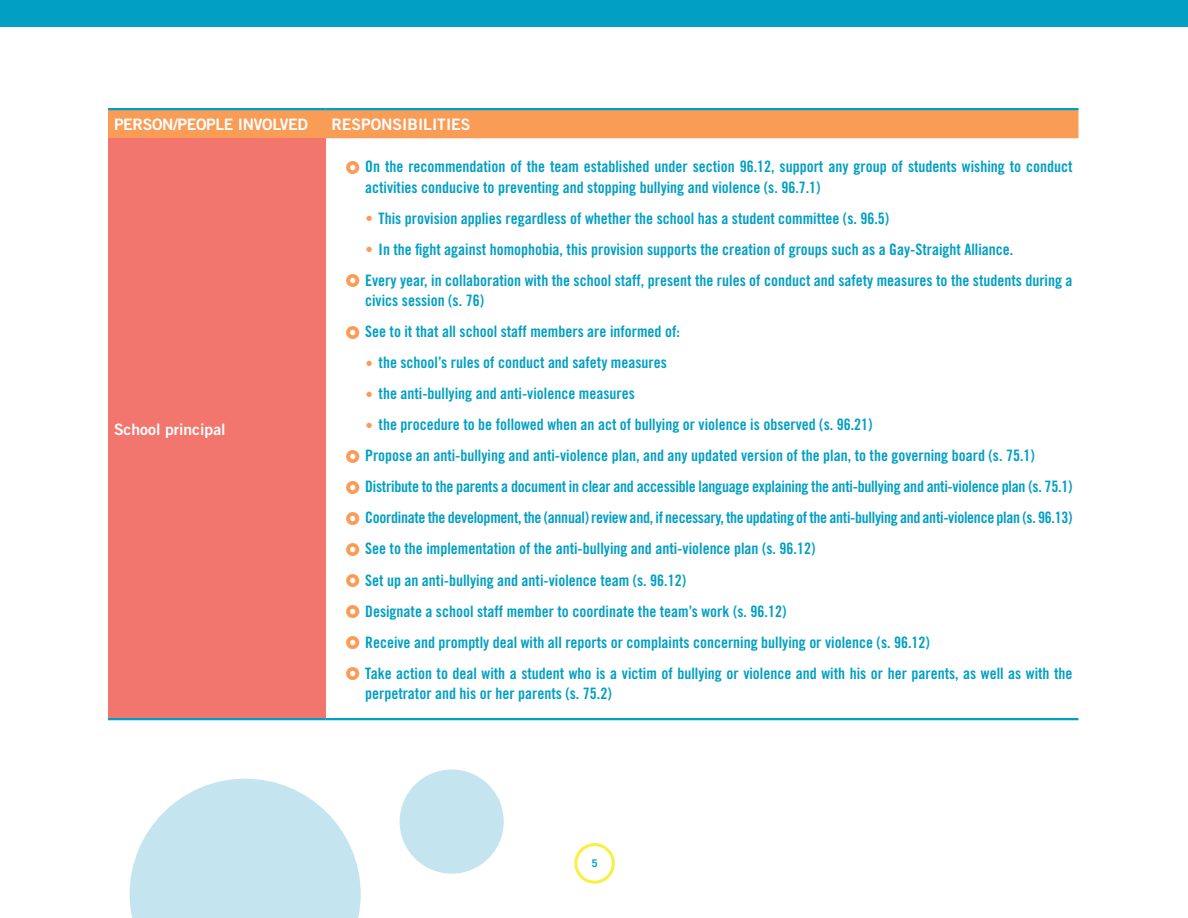
<style>
.page{position:relative;width:1188px;height:918px;background:#fff}
.page>*{position:absolute;margin:0;border:0;box-sizing:border-box;transform-origin:0 0}
.t1{font:15.75px/31px "Trade Gothic Bold Cond Twenty";color:#009fc3}
.t2{font:15.75px "Trade Gothic Bold Two";color:#fff}
.t3{font:15.75px "Trade Gothic Bold Two";letter-spacing:-.02em;color:#fff}
.t4{font:700 10.5px "Trade Gothic";color:#009fc3}
.s1{color:#f89c56}
</style>
<div class="page">
<div style="left:108px;top:110px;width:970px;height:28px;background:#f89c56"></div>
<div style="left:108px;top:138px;width:217px;height:581px;background:#f2766d"></div>
<hr style="left:108px;top:108px;width:217px;height:2px;background:#009fc3">
<hr style="left:325px;top:108px;width:754px;height:2px;background:#009fc3">
<hr style="left:108px;top:718px;width:217px;height:2px;background:#009fc3">
<hr style="left:325px;top:718px;width:754px;height:2px;background:#009fc3">
<div style="left:0;top:0;width:1188px;height:27px;background:#009fc3"></div>
<svg style="left:130px;top:779px;width:231px;height:139px"></svg>
<div style="left:400px;top:769px;width:104px;height:105px;background:#c4e5f0;border-radius:50%"></div>
<div style="left:574px;top:843px;width:41px;height:41px;border:3px solid #f8ef40;border-radius:50%"></div>
<p class="t3" style="left:114px;top:119px;width:195px">PERSON/PEOPLE INVOLVED</p>
<p class="t2" style="left:331px;top:119px;width:141px">RESPONSIBILITIES</p>
<p class="t2" style="left:114px;top:424px;width:113px">School principal</p>
<p class="t1" style="left:365px;top:158px;width:709px;line-height:20.2px">On the recommendation of the team established under section 96.12, support any group of students wishing to conduct activities conducive to preventing and stopping bullying and violence (s. 96.7.1)</p>
<p class="t1" style="left:365px;top:204px;width:526px"><span class="s1">•</span> This provision applies regardless of whether the school has a student committee (s. 96.5)</p>
<p class="t1" style="left:365px;top:235px;width:709px"><span class="s1">•</span> In the fight against homophobia, this provision supports the creation of groups such as a Gay-Straight Alliance.<br>Every year, in collaboration with the school staff, present the rules of conduct and safety measures to the students during a</p>
<p class="t1" style="left:365px;top:286px;width:316px">civics session (s. 76)<br>See to it that all school staff members are informed of:</p>
<p class="t1" style="left:365px;top:348px;width:303px"><span class="s1">•</span> the school’s rules of conduct and safety measures</p>
<p class="t1" style="left:365px;top:379px;width:271px"><span class="s1">•</span> the anti-bullying and anti-violence measures</p>
<p class="t1" style="left:365px;top:410px;width:709px"><span class="s1">•</span> the procedure to be followed when an act of bullying or violence is observed (s. 96.21)<br>Propose an anti-bullying and anti-violence plan, and any updated version of the plan, to the governing board (s. 75.1)<br>Distribute to the parents a document in clear and accessible language explaining the anti-bullying and anti-violence plan (s. 75.1)<br>Coordinate the development, the (annual) review and, if necessary, the updating of the anti-bullying and anti-violence plan (s. 96.13)<br>See to the implementation of the anti-bullying and anti-violence plan (s. 96.12)<br>Set up an anti-bullying and anti-violence team (s. 96.12)<br>Designate a school staff member to coordinate the team’s work (s. 96.12)<br>Receive and promptly deal with all reports or complaints concerning bullying or violence (s. 96.12)<br>Take action to deal with a student who is a victim of bullying or violence and with his or her parents, as well as with the</p>
<p class="t1" style="left:365px;top:679px;width:248px">perpetrator and his or her parents (s. 75.2)</p>
<p class="t4" style="left:592px;top:857px;width:7px">5</p>
</div>
